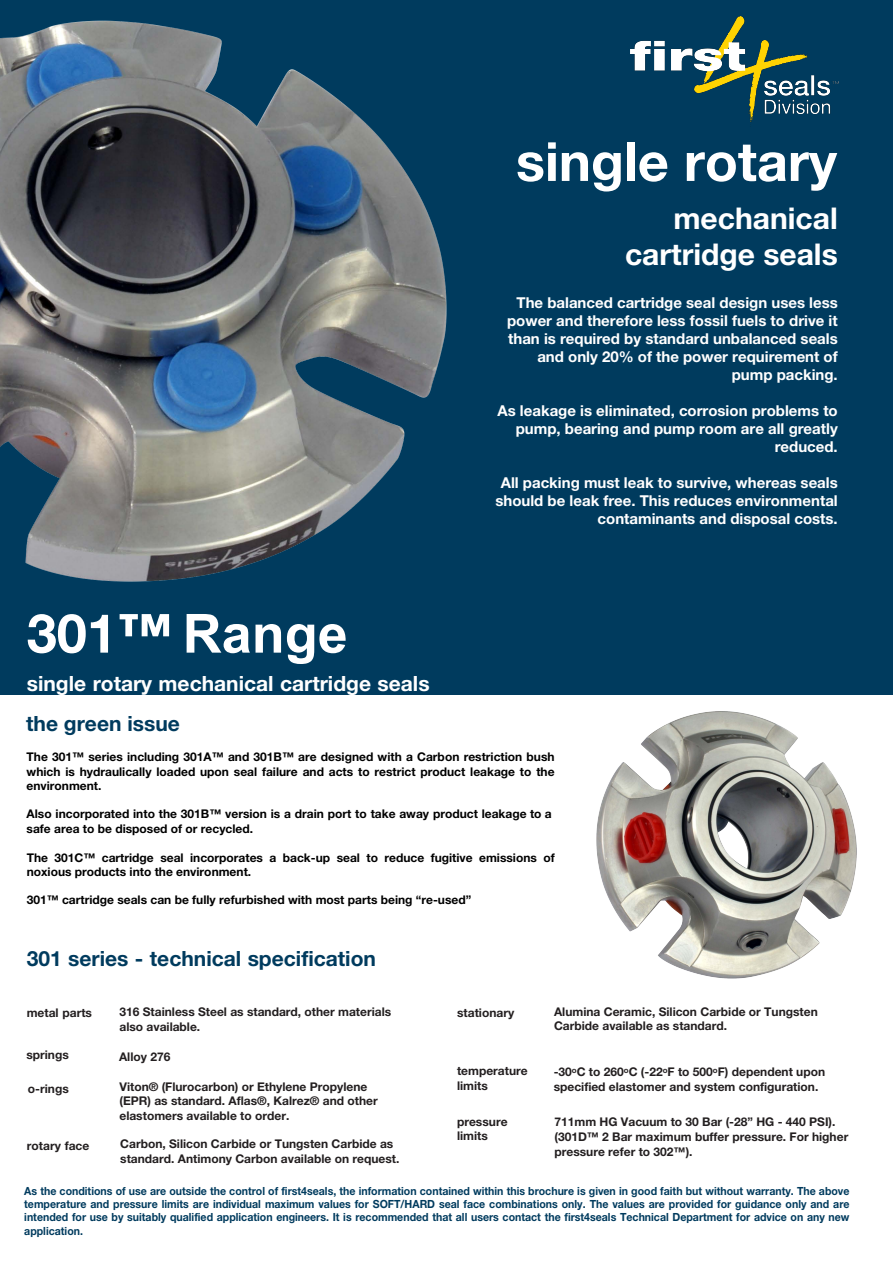
<style>
.page{position:relative;width:893px;height:1263px;background:#fff}
.page>*{position:absolute;margin:0;border:0;box-sizing:border-box;transform-origin:0 0}
.t1{font:700 54px "Helvetica Neue LT Std";color:#fff}
.t2{font:700 54px "Arial";color:#fff}
.t3{font:700 30px/36px "Helvetica Neue LT Std";color:#fff;text-align:right}
.t4{font:700 21px "Helvetica Neue LT Std";color:#003b5e}
.t5{font:700 21px "Helvetica Neue LT Std";color:#fff}
.t6{font:700 15px/18px "Helvetica Neue LT Std";color:#fff;text-align:right}
.t7{font:700 12px/14.4px "Helvetica Neue LT Std";color:#231f20}
.t8{font:700 12px/14.4px "Helvetica Neue LT Std";color:#000}
.t9{font:700 11.25px/13.2px "Helvetica Neue LT Std";color:#003b5e;text-align:justify;scale:.94 1}
.s1{font-family:"Helvetica Neue LT Std"}
.s2{font-family:"Helvetica Neue";font-stretch:expanded}
.s3{color:#003b5e}
</style>
<div class="page">
<div style="left:0;top:0;width:892px;height:695px;background:#003b5e"></div>
<img style="left:596px;top:711px;width:261px;height:268px">
<img style="left:0;top:20px;width:447px;height:562px">
<img style="left:631px;top:16px;width:207px;height:106px">
<h1 class="t1" style="left:516px;top:128px;width:322px">single rotary</h1>
<h2 class="t3" style="left:625px;top:199px;width:214px">mechanical cartridge seals</h2>
<p class="t6" style="left:507px;top:293px;width:332px">The balanced cartridge seal design uses less power and therefore less fossil fuels to drive it than is required by standard unbalanced seals and only 20% of the power requirement of pump packing.</p>
<p class="t6" style="left:497px;top:401px;width:342px">As leakage is eliminated, corrosion problems to pump, bearing and pump room are all greatly reduced.</p>
<p class="t6" style="left:495px;top:473px;width:344px">All packing must leak to survive, whereas seals should be leak free. This reduces environmental contaminants and disposal costs.</p>
<h1 class="t2" style="left:27px;top:598px;width:322px"><span class="s1">301</span><span class="s2">™</span> Range</h1>
<h3 class="t5" style="left:27px;top:671px;width:448px">single rotary mechanical cartridge seals <span class="s3">the</span></h3>
<h3 class="t4" style="left:26px;top:710px;width:155px">the green issue</h3>
<p class="t8" style="left:27px;top:750px;width:529px;text-align:justify">The 301™ series including 301A™ and 301B™ are designed with a Carbon restriction bush which is hydraulically loaded upon seal failure and acts to restrict product leakage to the environment.</p>
<p class="t8" style="left:27px;top:807px;width:526px">Also incorporated into the 301B™ version is a drain port to take away product leakage to a safe area to be disposed of or recycled.</p>
<p class="t8" style="left:27px;top:850px;width:529px">The 301C™ cartridge seal incorporates a back-up seal to reduce fugitive emissions of noxious products into the environment.</p>
<p class="t8" style="left:27px;top:892px;width:446px">301™ cartridge seals can be fully refurbished with most parts being “re-used”</p>
<h3 class="t4" style="left:27px;top:946px;width:351px">301 series - technical specification</h3>
<p class="t7" style="left:27px;top:1006px;width:67px">metal parts</p>
<p class="t7" style="left:26px;top:1047px;width:44px">springs</p>
<p class="t7" style="left:119px;top:1005px;width:273px">316 Stainless Steel as standard, other materials also available.</p>
<p class="t7" style="left:554px;top:1004px;width:265px">Alumina Ceramic, Silicon Carbide or Tungsten<br>Carbide available as standard.</p>
<p class="t7" style="left:457px;top:1005px;width:59px">stationary</p>
<p class="t7" style="left:119px;top:1049px;width:53px">Alloy 276</p>
<p class="t7" style="left:28px;top:1081px;width:42px">o-rings</p>
<p class="t7" style="left:119px;top:1079px;width:260px">Viton® (Flurocarbon) or Ethylene Propylene (EPR) as standard. Aflas®, Kalrez® and other elastomers available to order.</p>
<p class="t7" style="left:27px;top:1138px;width:64px">rotary face</p>
<p class="t7" style="left:120px;top:1136px;width:281px">Carbon, Silicon Carbide or Tungsten Carbide as standard. Antimony Carbon available on request.</p>
<p class="t7" style="left:457px;top:1064px;width:72px">temperature limits</p>
<p class="t7" style="left:553px;top:1064px;width:273px">-30<sup>o</sup>C to 260<sup>o</sup>C (-22<sup>o</sup>F to 500<sup>o</sup>F) dependent upon specified elastomer and system configuration.</p>
<p class="t7" style="left:457px;top:1114px;width:52px">pressure limits</p>
<p class="t7" style="left:554px;top:1115px;width:295px">711mm HG Vacuum to 30 Bar (-28” HG - 440 PSI). (301D™ 2 Bar maximum buffer pressure. For higher pressure refer to 302™).</p>
<p class="t9" style="left:24px;top:1184px;width:879px">As the conditions of use are outside the control of first4seals, the information contained within this brochure is given in good faith but without warranty. The above temperature and pressure limits are individual maximum values for SOFT/HARD seal face combinations only. The values are provided for guidance only and are intended for use by suitably qualified application engineers. It is recommended that all users contact the first4seals Technical Department for advice on any new application.</p>
</div>
